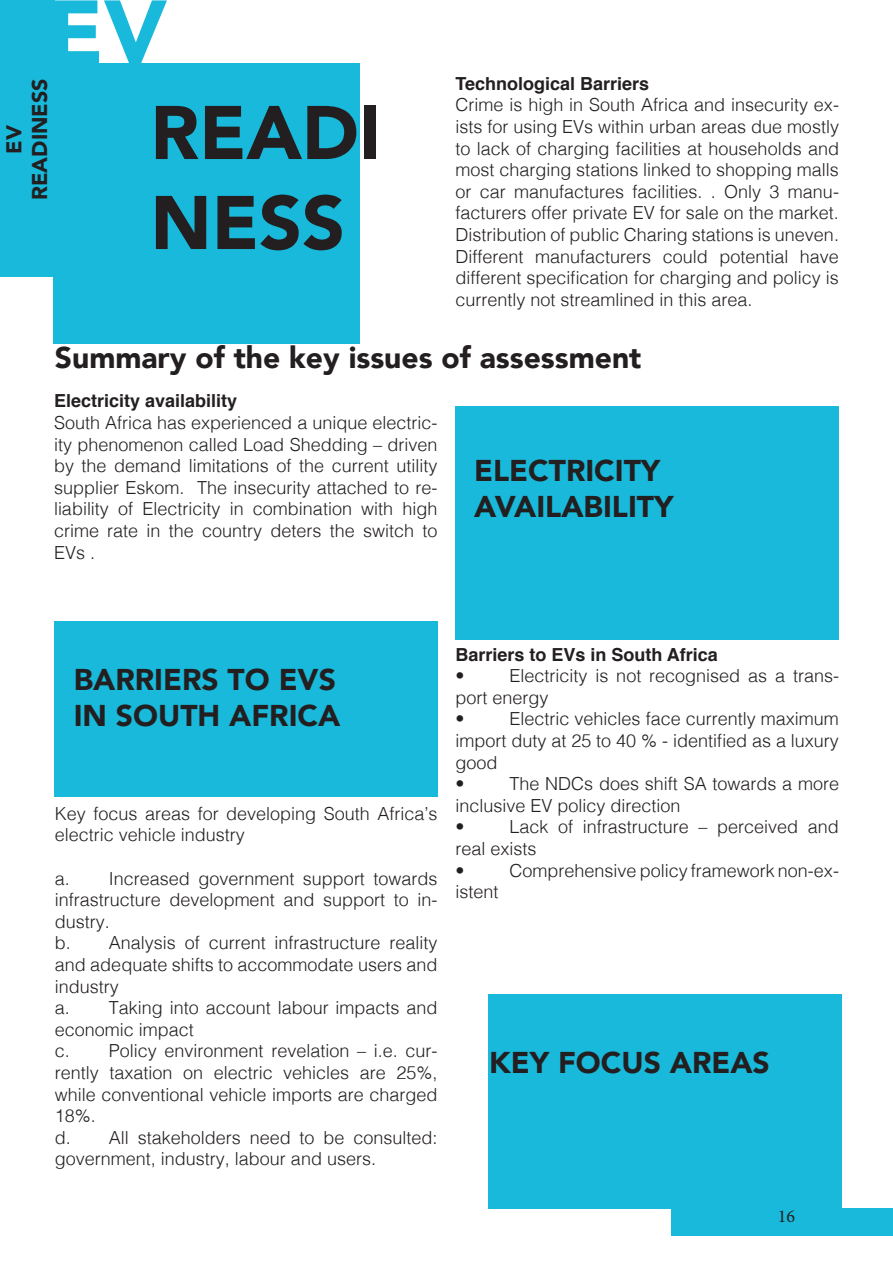
<style>
.page{position:relative;width:893px;height:1263px;background:#fff}
.page>*{position:absolute;margin:0;border:0;box-sizing:border-box;transform-origin:0 0}
.t1{font:900 90px "Avenir";color:#18b9da}
.t2{font:900 75px/90px "Avenir";color:#231f20}
.t3{font:900 30px/36px "Avenir";color:#231f20}
.t4{font:900 21.45px/25.7px "Avenir";color:#231f20;text-align:center}
.t5{font:300 18px/21.6px "Helvetica";color:#231f20}
.t6{font:700 18px "Helvetica";color:#231f20}
.t7{font:18px "Minion Pro";color:#231f20}
</style>
<div class="page">
<div style="left:53px;top:63px;width:306px;height:281px;background:#18b9da"></div>
<div style="left:455px;top:407px;width:384px;height:233px;background:#18b9da"></div>
<div style="left:54px;top:621px;width:383px;height:175px;background:#18b9da"></div>
<div style="left:488px;top:994px;width:354px;height:215px;background:#18b9da"></div>
<div style="left:672px;top:1209px;width:221px;height:27px;background:#18b9da"></div>
<div style="left:0;top:0;width:54px;height:276px;background:#18b9da"></div>
<h1 class="t1" style="left:47px;top:-44px;width:122px">EV</h1>
<p class="t4" style="left:1px;top:200px;width:123px;rotate:-90deg">EV<br>READINESS</p>
<h2 class="t2" style="left:151px;top:86px;width:232px">READI<br>NESS</h2>
<p class="t6" style="left:455px;top:69px;width:195px">Technological Barriers</p>
<p class="t5" style="left:455px;top:93px;width:385px;text-align:justify">Crime is high in South Africa and insecurity ex&shy;ists for using EVs within urban areas due mostly to lack of charging facilities at households and most charging stations linked to shopping malls or car manufactures facilities. . Only 3 manu&shy;facturers offer private EV for sale on the market.<br>Distribution of public Charing stations is uneven.<br>Different manufacturers could potential have different specification for charging and policy is currently not streamlined in this area.</p>
<h3 class="t3" style="left:55px;top:339px;width:588px">Summary of the key issues of assessment</h3>
<p class="t6" style="left:54px;top:386px;width:185px">Electricity availability</p>
<p class="t5" style="left:54px;top:410px;width:385px;text-align:justify">South Africa has experienced a unique electric&shy;ity phenomenon called Load Shedding – driven by the demand limitations of the current utility supplier Eskom. The insecurity attached to re&shy;liability of Electricity in combination with high crime rate in the country deters the switch to EVs .</p>
<h3 class="t3" style="left:474px;top:452px;width:201px">ELECTRICITY<br>AVAILABILITY</h3>
<h3 class="t3" style="left:74px;top:661px;width:268px">BARRIERS TO EVS<br>IN SOUTH AFRICA</h3>
<p class="t5" style="left:55px;top:801px;width:384px">Key focus areas for developing South Africa’s electric vehicle industry</p>
<p class="t5" style="left:55px;top:866px;width:384px">a. Increased government support towards infrastructure development and support to in&shy;dustry.<br>b. Analysis of current infrastructure reality and adequate shifts to accommodate users and industry<br>a. Taking into account labour impacts and economic impact<br>c. Policy environment revelation – i.e. cur&shy;rently taxation on electric vehicles are 25%, while conventional vehicle imports are charged 18%.<br>d. All stakeholders need to be consulted: government, industry, labour and users.</p>
<p class="t6" style="left:455px;top:640px;width:264px">Barriers to EVs in South Africa</p>
<p class="t5" style="left:455px;top:664px;width:10px">•</p>
<p class="t5" style="left:455px;top:664px;width:385px;text-indent:54px">Electricity is not recognised as a trans&shy;port energy<br>•</p>
<p class="t5" style="left:455px;top:707px;width:385px;text-indent:54px">Electric vehicles face currently maximum import duty at 25 to 40 % - identified as a luxury good<br>•</p>
<p class="t5" style="left:455px;top:772px;width:385px;text-indent:54px">The NDCs does shift SA towards a more inclusive EV policy direction<br>•</p>
<p class="t5" style="left:455px;top:815px;width:385px;text-indent:54px">Lack of infrastructure – perceived and real exists<br>•</p>
<p class="t5" style="left:509px;top:858px;width:331px">Comprehensive policy framework non-ex-</p>
<p class="t5" style="left:455px;top:880px;width:45px">istent</p>
<h3 class="t3" style="left:489px;top:1044px;width:282px">KEY FOCUS AREAS</h3>
<p class="t7" style="left:778px;top:1204px;width:19px">16</p>
</div>
